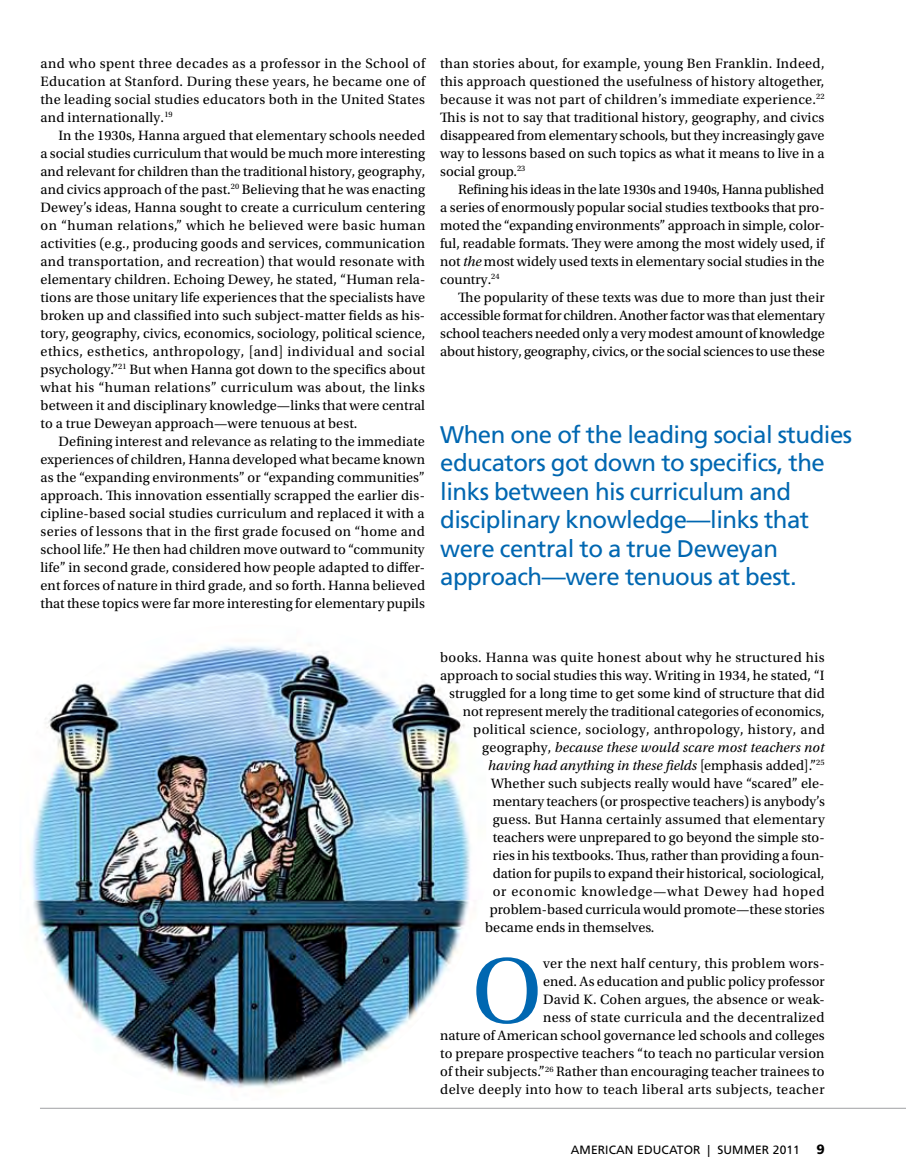
<style>
.page{position:relative;width:906px;height:1176px;background:#fff}
.page>*{position:absolute;margin:0;border:0;box-sizing:border-box;transform-origin:0 0}
.t1{font:96.9px "Utopia Std";color:#0067b1}
.t2{font:24px/28.5px "Frutiger LT Std";letter-spacing:-.02em;color:#0067b1}
.t3{font:14.25px/18px "Utopia Std";letter-spacing:-.005em;color:#000;text-align:justify}
.t4{font:italic 14.25px "Utopia Std";letter-spacing:.01em;color:#000}
.t5{font:12px "Frutiger LT Std";letter-spacing:.01em;color:#000}
.s1{font-style:italic}
.s2{font-style:normal}
.s3{font-weight:900;font-size:13.5px}
</style>
<div class="page">
<hr style="left:40px;top:1107px;width:865px;height:1px;background:#9fa1a4">
<img style="left:31px;top:646px;width:440px;height:442px">
<p class="t3" style="left:40px;top:54px;width:387px">and who spent three decades as a professor in the School of Education at Stanford. During these years, he became one of the leading social studies educators both in the United States and internationally.<sup>19</sup></p>
<p class="t3" style="left:40px;top:126px;width:386px;text-indent:18px">In the 1930s, Hanna argued that elementary schools needed a social studies curriculum that would be much more interesting and relevant for children than the traditional history, geography, and civics approach of the past.<sup>20</sup> Believing that he was enacting Dewey’s ideas, Hanna sought to create a curriculum centering on “human relations,” which he believed were basic human activities (e.g., producing goods and services, communication and transportation, and recreation) that would resonate with elementary children. Echoing Dewey, he stated, “Human rela&shy;tions are those unitary life experiences that the specialists have broken up and classified into such subject-matter fields as his&shy;tory, geography, civics, economics, sociology, political science, ethics, esthetics, anthropology, [and] individual and social psychology.”<sup>21</sup> But when Hanna got down to the specifics about what his “human relations” curriculum was about, the links between it and disciplinary knowledge—links that were central to a true Deweyan approach—were tenuous at best.</p>
<p class="t3" style="left:40px;top:432px;width:386px;text-indent:18px">Defining interest and relevance as relating to the immediate experiences of children, Hanna developed what became known as the “expanding environments” or “expanding communities” approach. This innovation essentially scrapped the earlier dis&shy;cipline-based social studies curriculum and replaced it with a series of lessons that in the first grade focused on “home and school life.” He then had children move outward to “community life” in second grade, considered how people adapted to differ&shy;ent forces of nature in third grade, and so forth. Hanna believed that these topics were far more interesting for elementary pupils</p>
<p class="t3" style="left:440px;top:54px;width:386px">than stories about, for example, young Ben Franklin. Indeed, this approach questioned the usefulness of history altogether, because it was not part of children’s immediate experience.<sup>22<br></sup>This is not to say that traditional history, geography, and civics disappeared from elementary schools, but they increasingly gave way to lessons based on such topics as what it means to live in a social group.<sup>23</sup></p>
<p class="t3" style="left:440px;top:180px;width:386px;text-indent:18px">Refining his ideas in the late 1930s and 1940s, Hanna published a series of enormously popular social studies textbooks that pro&shy;moted the “expanding environments” approach in simple, color&shy;ful, readable formats. They were among the most widely used, if not <span class="s1">the</span> most widely used texts in elementary social studies in the country.<sup>24</sup></p>
<p class="t3" style="left:440px;top:288px;width:386px;text-indent:18px">The popularity of these texts was due to more than just their accessible format for children. Another factor was that elementary school teachers needed only a very modest amount of knowledge about history, geography, civics, or the social sciences to use these</p>
<h2 class="t2" style="left:440px;top:420px;width:413px">When one of the leading social studies educators got down to specifics, the links between his curriculum and disciplinary knowledge—links that were central to a true Deweyan approach—were tenuous at best.</h2>
<p class="t3" style="left:440px;top:648px;width:385px">books. Hanna was quite honest about why he structured his</p>
<p class="t3" style="left:440px;top:666px;width:386px">approach to social studies this way. Writing in 1934, he stated, “I</p>
<p class="t3" style="left:449px;top:684px;width:377px">struggled for a long time to get some kind of structure that did</p>
<p class="t3" style="left:462px;top:702px;width:363px">not represent merely the traditional categories of economics,</p>
<p class="t3" style="left:473px;top:720px;width:353px">political science, sociology, anthropology, history, and</p>
<p class="t4" style="left:482px;top:739px;width:343px"><span class="s2">geography,</span> because these would scare most teachers not</p>
<p class="t4" style="left:488px;top:757px;width:337px">having had anything in these fields <span class="s2">[emphasis added].”</span><sup>25</sup></p>
<p class="t3" style="left:491px;top:774px;width:334px">Whether such subjects really would have “scared” ele-</p>
<p class="t3" style="left:492px;top:792px;width:333px">mentary teachers (or prospective teachers) is anybody’s</p>
<p class="t3" style="left:492px;top:810px;width:334px">guess. But Hanna certainly assumed that elementary</p>
<p class="t3" style="left:492px;top:828px;width:333px">teachers were unprepared to go beyond the simple sto-</p>
<p class="t3" style="left:492px;top:846px;width:333px">ries in his textbooks. Thus, rather than providing a foun-</p>
<p class="t3" style="left:492px;top:864px;width:333px">dation for pupils to expand their historical, sociological,</p>
<p class="t3" style="left:492px;top:882px;width:333px">or economic knowledge—what Dewey had hoped</p>
<p class="t3" style="left:489px;top:900px;width:336px">problem-based curricula would promote—these stories</p>
<p class="t3" style="left:485px;top:918px;width:171px">became ends in themselves.</p>
<h1 class="t1" style="left:471px;top:938px;width:63px">O</h1>
<p class="t3" style="left:440px;top:954px;width:386px;text-align:right">ver the next half century, this problem wors-<br>ened. As education and public policy professor<br>David K. Cohen argues, the absence or weak-<br>ness of state curricula and the decentralized<br>nature of American school governance led schools and colleges to prepare prospective teachers “to teach no particular version of their subjects.”<sup>26</sup> Rather than encouraging teacher trainees to delve deeply into how to teach liberal arts subjects, teacher</p>
<p class="t5" style="left:570px;top:1142px;width:255px">AMERICAN EDUCATOR | SUMMER 2011 <span class="s3">9</span></p>
</div>
